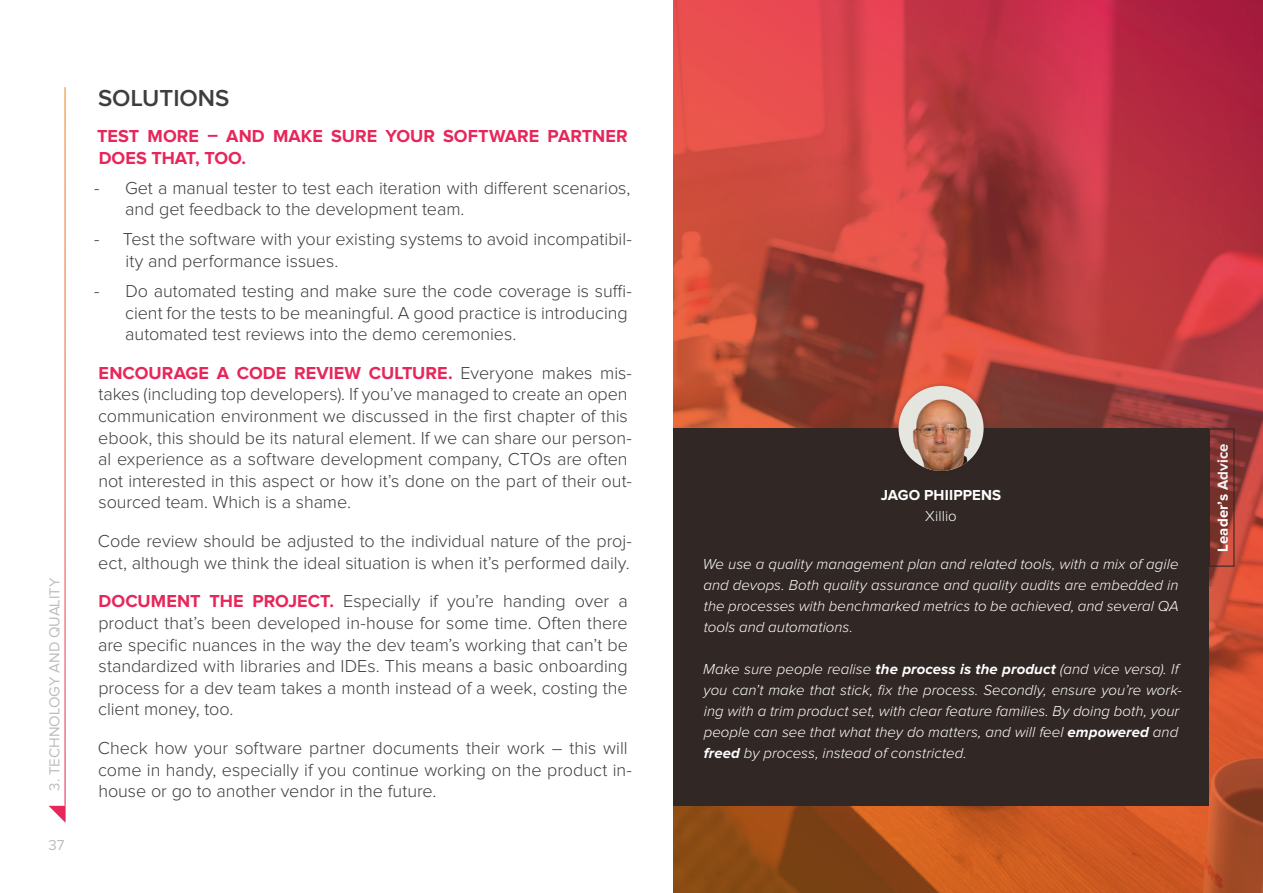
<style>
.page{position:relative;width:1263px;height:893px;background:#fff}
.page>*{position:absolute;margin:0;border:0;box-sizing:border-box;transform-origin:0 0}
.title_small{font:600 24px "Proxima Nova";color:#3e3e3f}
.text_medium{font:300 18px/21.6px "Proxima Nova";letter-spacing:-.005em;color:#3e3e3f}
.text_medium-2{font:700 18px/21.6px "Proxima Nova";letter-spacing:.005em;color:#e7265a}
.text_special{font:italic 300 15px/21px "Proxima Nova";letter-spacing:.005em;color:#fff;text-align:justify}
.t1{font:15px "Proxima Nova";color:#bcbdc0}
.title_special{font:700 15px "Proxima Nova";letter-spacing:.005em;color:#fff}
.text_special-2{font:700 15px "Proxima Nova";letter-spacing:.01em;color:#fff}
.text_special-3{font:300 15px "Proxima Nova";letter-spacing:.005em;color:#fff}
.s1{font-weight:700;color:#e7265a}
.s2{font-weight:700}
.s3{color:#f2f3f4}
</style>
<div class="page">
<svg style="left:49px;top:806px;width:17px;height:17px"></svg>
<img style="left:673px;top:0;width:590px;height:893px">
<div style="left:673px;top:428px;width:536px;height:378px;background:#312725"></div>
<div style="left:894px;top:381px;width:94px;height:95px;background:#231f20;opacity:.3"></div>
<div style="left:898px;top:386px;width:85px;height:85px;background:#e6e6e1;border-radius:50%"></div>
<img style="left:902px;top:397px;width:74px;height:74px">
<div style="left:1209px;top:428px;width:25px;height:139px;border:1px solid #312725"></div>
<p class="t1" style="left:48px;top:791px;width:215px;rotate:-90deg">3. TECHNOLOGY AND QUALITY</p>
<p class="t1" style="left:48px;top:838px;width:18px">37</p>
<p class="title_small" style="left:98px;top:87px;width:133px">SOLUTIONS</p>
<p class="text_medium-2" style="left:97px;top:126px;width:532px">TEST MORE – AND MAKE SURE YOUR SOFTWARE PARTNER<br>DOES THAT, TOO.</p>
<p class="text_medium" style="left:125px;top:178px;width:507px;text-indent:-31px">- Get a manual tester to test each iteration with different scenarios, and get feedback to the development team.</p>
<p class="text_medium" style="left:125px;top:229px;width:508px;text-indent:-31px">- Test the software with your existing systems to avoid incompatibil&shy;ity and performance issues.</p>
<p class="text_medium" style="left:125px;top:281px;width:508px;text-indent:-31px">- Do automated testing and make sure the code coverage is suffi&shy;cient for the tests to be meaningful. A good practice is introducing automated test reviews into the demo ceremonies.</p>
<p class="text_medium" style="left:98px;top:363px;width:535px"><span class="s1">ENCOURAGE A CODE REVIEW CULTURE.</span> Everyone makes mis&shy;takes (including top developers). If you’ve managed to create an open communication environment we discussed in the first chapter of this ebook, this should be its natural element. If we can share our person&shy;al experience as a software development company, CTOs are often not interested in this aspect or how it’s done on the part of their out&shy;sourced team. Which is a shame.</p>
<p class="text_medium" style="left:98px;top:531px;width:535px">Code review should be adjusted to the individual nature of the proj&shy;ect, although we think the ideal situation is when it’s performed daily.</p>
<p class="text_medium" style="left:98px;top:591px;width:531px;text-align:justify"><span class="s1">DOCUMENT THE PROJECT.</span> Especially if you’re handing over a product that’s been developed in-house for some time. Often there are specific nuances in the way the dev team’s working that can’t be standardized with libraries and IDEs. This means a basic onboarding process for a dev team takes a month instead of a week, costing the client money, too.</p>
<p class="text_medium" style="left:98px;top:738px;width:535px">Check how your software partner documents their work – this will come in handy, especially if you continue working on the product in&shy;house or go to another vendor in the future.</p>
<p class="text_special-2" style="left:881px;top:488px;width:122px">JAGO PHIIPPENS</p>
<p class="text_special-3" style="left:925px;top:509px;width:33px">Xillio</p>
<p class="text_special" style="left:703px;top:554px;width:478px">We use a quality management plan and related tools, with a mix of agile and devops. Both quality assurance and quality audits are embedded in the processes with benchmarked metrics to be achieved, and several QA tools and automations.</p>
<p class="text_special" style="left:703px;top:659px;width:480px;text-align:left">Make sure people realise <span class="s2">the process is the product</span> (and vice versa). If you can’t make that stick, fix the process. Secondly, ensure you’re work&shy;ing with a trim product set, with clear feature families. By doing both, your people can see that what they do matters, and will feel <span class="s2">empowered</span> and <span class="s2">freed</span> by process, instead of constricted.</p>
<p class="title_special" style="left:1216px;top:552px;width:110px;rotate:-90deg">Leader’s <span class="s3">Advice</span></p>
</div>
